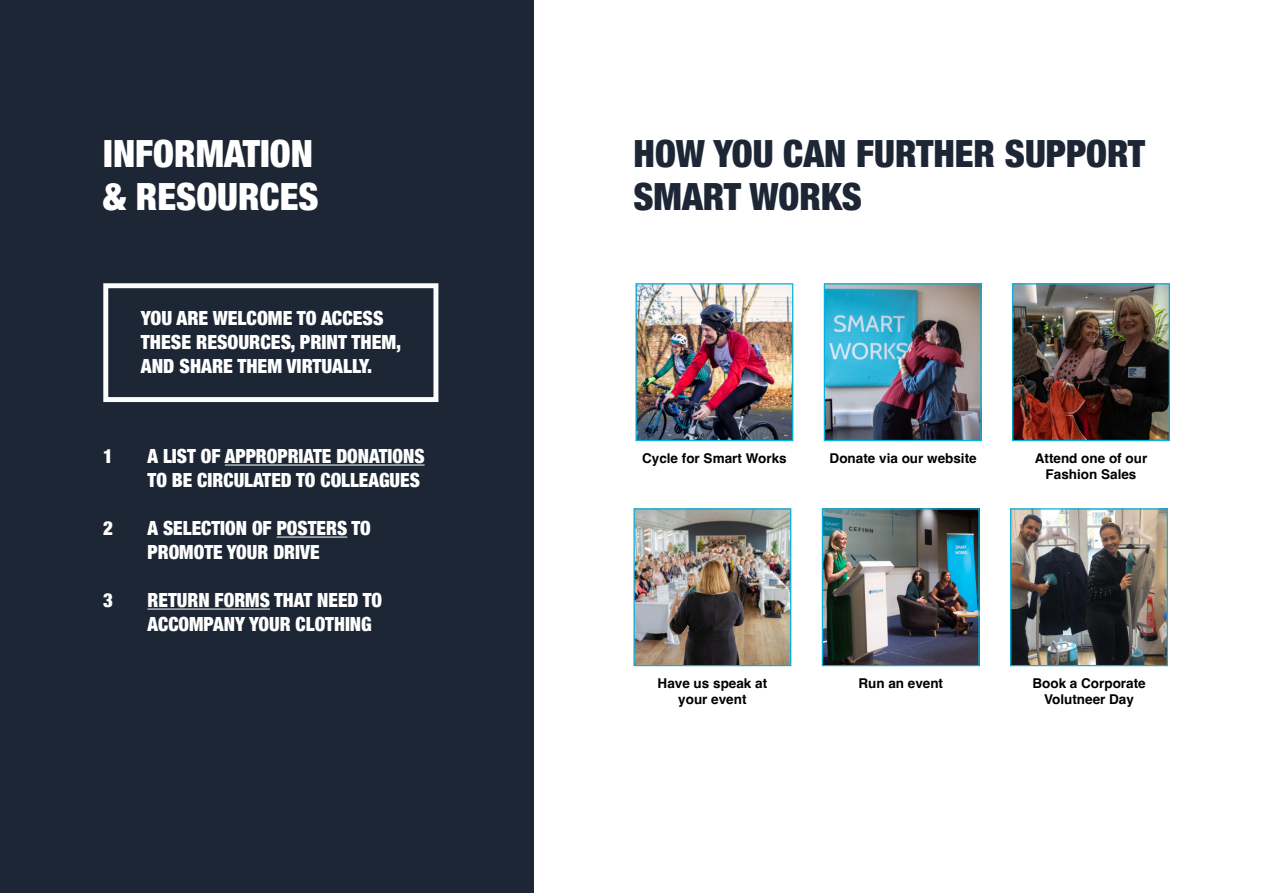
<style>
.page{position:relative;width:1263px;height:893px;background:#fff}
.page>*{position:absolute;margin:0;border:0;box-sizing:border-box;transform-origin:0 0}
.t1{font:900 condensed 37.5px/43.5px "Helvetica Neue";color:#1d2635}
.t2{font:900 condensed 37.5px/43.5px "Helvetica Neue";color:#fff}
.t3{font:900 condensed 19.5px/24px "Helvetica Neue";color:#fff}
.t4{font:700 13.5px/16.5px "Helvetica";color:#000;text-align:center}
</style>
<div class="page">
<div style="left:0;top:0;width:534px;height:893px;background:#1d2635"></div>
<div style="left:103px;top:283px;width:335px;height:119px;border:5px solid #fcfcfc"></div>
<hr style="left:225px;top:465px;width:200px;height:1px;background:#fff">
<hr style="left:277px;top:537px;width:70px;height:1px;background:#fff">
<hr style="left:148px;top:609px;width:122px;height:1px;background:#fff">
<img style="left:637px;top:285px;width:154px;height:154px">
<div style="left:635px;top:283px;width:158px;height:158px;border:1px solid #00b2dd"></div>
<img style="left:635px;top:510px;width:154px;height:154px">
<div style="left:633px;top:508px;width:158px;height:158px;border:1px solid #00b2dd"></div>
<img style="left:826px;top:285px;width:154px;height:154px">
<div style="left:824px;top:283px;width:158px;height:158px;border:1px solid #00b2dd"></div>
<img style="left:824px;top:510px;width:154px;height:154px">
<div style="left:822px;top:508px;width:158px;height:158px;border:1px solid #00b2dd"></div>
<img style="left:1014px;top:285px;width:154px;height:154px">
<div style="left:1012px;top:283px;width:158px;height:158px;border:1px solid #00b2dd"></div>
<img style="left:1012px;top:510px;width:154px;height:154px">
<div style="left:1010px;top:508px;width:158px;height:158px;border:1px solid #00b2dd"></div>
<h1 class="t2" style="left:103px;top:129px;width:217px">INFORMATION &amp; RESOURCES</h1>
<p class="t3" style="left:141px;top:305px;width:262px">YOU ARE WELCOME TO ACCESS<br>THESE RESOURCES, PRINT THEM,<br>AND SHARE THEM VIRTUALLY.</p>
<p class="t3" style="left:103px;top:443px;width:11px">1</p>
<p class="t3" style="left:103px;top:515px;width:11px">2</p>
<p class="t3" style="left:103px;top:587px;width:11px">3</p>
<p class="t3" style="left:148px;top:443px;width:279px">A LIST OF APPROPRIATE DONATIONS<br>TO BE CIRCULATED TO COLLEAGUES</p>
<p class="t3" style="left:148px;top:515px;width:225px">A SELECTION OF POSTERS TO<br>PROMOTE YOUR DRIVE</p>
<p class="t3" style="left:148px;top:587px;width:236px">RETURN FORMS THAT NEED TO<br>ACCOMPANY YOUR CLOTHING</p>
<h1 class="t1" style="left:633px;top:129px;width:513px">HOW YOU CAN FURTHER SUPPORT<br>SMART WORKS</h1>
<p class="t4" style="left:642px;top:451px;width:146px">Cycle for Smart Works</p>
<p class="t4" style="left:830px;top:451px;width:149px">Donate via our website</p>
<p class="t4" style="left:1035px;top:451px;width:114px">Attend one of our<br>Fashion Sales</p>
<p class="t4" style="left:658px;top:676px;width:111px">Have us speak at your event</p>
<p class="t4" style="left:858px;top:676px;width:86px">Run an event</p>
<p class="t4" style="left:1032px;top:676px;width:115px">Book a Corporate<br>Volutneer Day</p>
</div>
